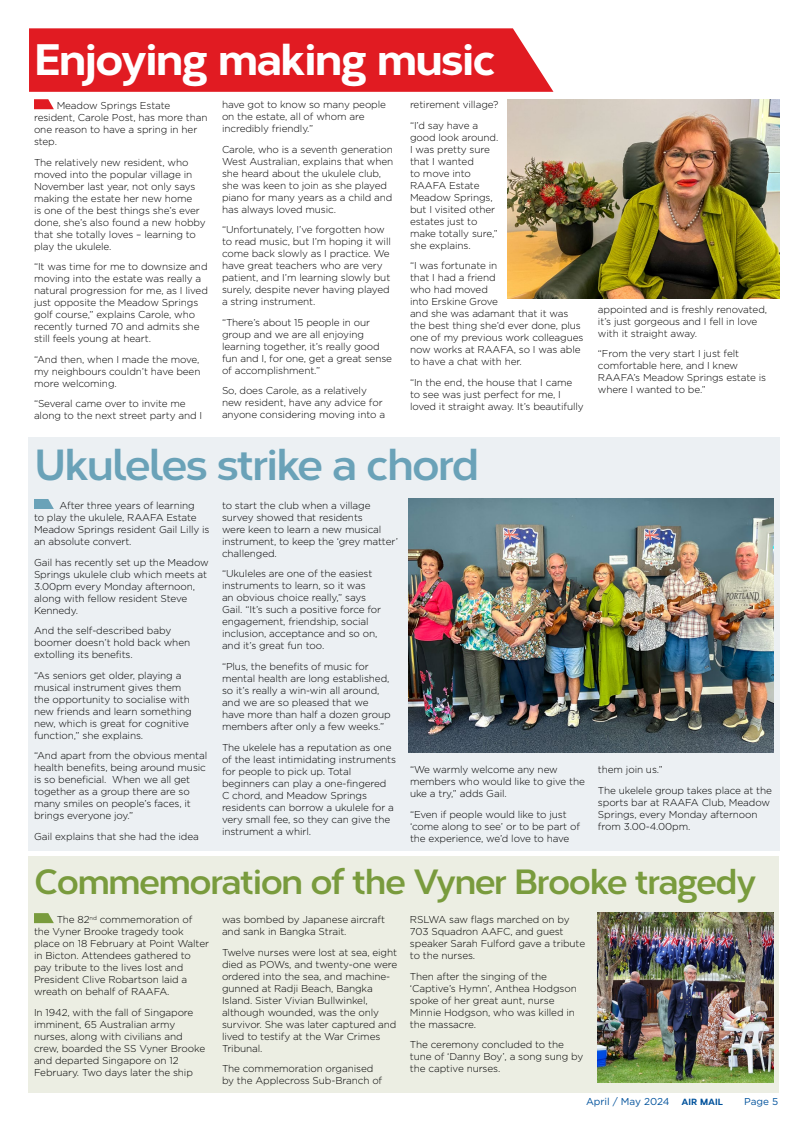
<style>
.page{position:relative;width:808px;height:1134px;background:#fff}
.page>*{position:absolute;margin:0;border:0;box-sizing:border-box;transform-origin:0 0}
.t1{font:800 44px "Corbert";letter-spacing:-.03em;color:#fff}
.t2{font:700 43.5px "Corbert";letter-spacing:-.04em;color:#6aa2b8}
.t3{font:700 35px "Corbert";letter-spacing:-.04em;color:#799b3d}
.t4{font:300 10px/12px "Gotham";letter-spacing:-.01em;color:#000}
.t5{font:10px "Gotham";color:#00529c}
.s1{font-family:"Corbert";font-weight:800;font-size:9px}
</style>
<div class="page">
<div style="left:28px;top:437px;width:752px;height:413px;background:#ecf0f3"></div>
<div style="left:28px;top:856px;width:750px;height:236px;background:#eceee3"></div>
<div style="left:29px;top:28px;width:524px;height:64px;background:#e11b22"></div>
<svg style="left:34px;top:99px;width:20px;height:10px"></svg>
<svg style="left:34px;top:499px;width:20px;height:10px"></svg>
<img style="left:507px;top:99px;width:273px;height:199px">
<img style="left:409px;top:499px;width:365px;height:253px">
<svg style="left:34px;top:913px;width:20px;height:10px"></svg>
<img style="left:598px;top:913px;width:176px;height:169px">
<h1 class="t1" style="left:34px;top:25px;width:463px">Enjoying making music</h1>
<p class="t4" style="left:34px;top:100px;width:175px;text-indent:23px">Meadow Springs Estate resident, Carole Post, has more than one reason to have a spring in her step.</p>
<p class="t4" style="left:34px;top:156px;width:173px">The relatively new resident, who moved into the popular village in<br>November last year, not only says making the estate her new home<br>is one of the best things she’s ever done, she’s also found a new hobby that she totally loves – learning to play the ukulele.</p>
<p class="t4" style="left:34px;top:261px;width:175px">“It was time for me to downsize and moving into the estate was really a natural progression for me, as I lived just opposite the Meadow Springs golf course,” explains Carole, who recently turned 70 and admits she still feels young at heart.</p>
<p class="t4" style="left:34px;top:353px;width:168px;text-align:justify">“And then, when I made the move, my neighbours couldn’t have been more welcoming.</p>
<p class="t4" style="left:34px;top:398px;width:170px">“Several came over to invite me along to the next street party and I</p>
<p class="t4" style="left:222px;top:99px;width:166px">have got to know so many people on the estate, all of whom are incredibly friendly.”</p>
<p class="t4" style="left:222px;top:143px;width:173px">Carole, who is a seventh generation<br>West Australian, explains that when she heard about the ukulele club, she was keen to join as she played piano for many years as a child and has always loved music.</p>
<p class="t4" style="left:222px;top:224px;width:170px">“Unfortunately, I’ve forgotten how to read music, but I’m hoping it will come back slowly as I practice. We have great teachers who are very patient, and I’m learning slowly but surely, despite never having played a string instrument.</p>
<p class="t4" style="left:222px;top:316px;width:172px">“There’s about 15 people in our group and we are all enjoying learning together, it’s really good fun and I, for one, get a great sense of accomplishment.”</p>
<p class="t4" style="left:222px;top:385px;width:165px">So, does Carole, as a relatively new resident, have any advice for anyone considering moving into a</p>
<p class="t4" style="left:410px;top:94px;width:90px;line-height:20.5px">retirement village? “I’d say have a</p>
<p class="t4" style="left:410px;top:131px;width:90px">good look around.<br>I was pretty sure that I wanted<br>to move into<br>RAAFA Estate<br>Meadow Springs, but I visited other estates just to make totally sure,” she explains.</p>
<p class="t4" style="left:410px;top:260px;width:175px">“I was fortunate in<br>that I had a friend<br>who had moved<br>into Erskine Grove<br>and she was adamant that it was the best thing she’d ever done, plus one of my previous work colleagues now works at RAAFA, so I was able to have a chat with her.</p>
<p class="t4" style="left:410px;top:376px;width:175px">“In the end, the house that I came to see was just perfect for me, I loved it straight away. It’s beautifully</p>
<p class="t4" style="left:598px;top:303px;width:171px">appointed and is freshly renovated, it’s just gorgeous and I fell in love with it straight away.</p>
<p class="t4" style="left:598px;top:348px;width:170px">“From the very start I just felt comfortable here, and I knew<br>RAAFA’s Meadow Springs estate is where I wanted to be.”</p>
<h2 class="t2" style="left:34px;top:431px;width:446px">Ukuleles strike a chord</h2>
<p class="t4" style="left:34px;top:499px;width:177px;text-indent:26px">After three years of learning<br>to play the ukulele, RAAFA Estate<br>Meadow Springs resident Gail Lilly is an absolute convert.</p>
<p class="t4" style="left:34px;top:556px;width:176px">Gail has recently set up the Meadow<br>Springs ukulele club which meets at<br>3.00pm every Monday afternoon, along with fellow resident Steve<br>Kennedy.</p>
<p class="t4" style="left:34px;top:624px;width:158px">And the self-described baby boomer doesn’t hold back when extolling its benefits.</p>
<p class="t4" style="left:34px;top:669px;width:159px">“As seniors get older, playing a musical instrument gives them the opportunity to socialise with new friends and learn something new, which is great for cognitive function,” she explains.</p>
<p class="t4" style="left:34px;top:749px;width:175px">“And apart from the obvious mental health benefits, being around music is so beneficial. When we all get together as a group there are so many smiles on people’s faces, it brings everyone joy.”</p>
<p class="t4" style="left:34px;top:830px;width:166px">Gail explains that she had the idea</p>
<p class="t4" style="left:222px;top:499px;width:177px">to start the club when a village survey showed that residents<br>were keen to learn a new musical instrument, to keep the ‘grey matter’ challenged.</p>
<p class="t4" style="left:222px;top:568px;width:161px">“Ukuleles are one of the easiest instruments to learn, so it was<br>an obvious choice really,” says<br>Gail. “It’s such a positive force for engagement, friendship, social inclusion, acceptance and so on, and it’s great fun too.</p>
<p class="t4" style="left:222px;top:660px;width:170px">“Plus, the benefits of music for mental health are long established, so it’s really a win-win all around, and we are so pleased that we have more than half a dozen group members after only a few weeks.”</p>
<p class="t4" style="left:222px;top:741px;width:176px">The ukelele has a reputation as one of the least intimidating instruments for people to pick up. Total beginners can play a one-fingered<br>C chord, and Meadow Springs residents can borrow a ukulele for a very small fee, so they can give the instrument a whirl.</p>
<p class="t4" style="left:598px;top:759px;width:175px;line-height:20.5px">them join us.”<br>The ukelele group takes place at the</p>
<p class="t4" style="left:598px;top:796px;width:173px">sports bar at RAAFA Club, Meadow<br>Springs, every Monday afternoon from 3.00-4.00pm.</p>
<h3 class="t3" style="left:34px;top:855px;width:724px">Commemoration of the Vyner Brooke tragedy</h3>
<p class="t4" style="left:34px;top:913px;width:177px;text-indent:23px">The 82<sup>nd</sup> commemoration of the Vyner Brooke tragedy took place on 18 February at Point Walter in Bicton. Attendees gathered to pay tribute to the lives lost and<br>President Clive Robartson laid a wreath on behalf of RAAFA.</p>
<p class="t4" style="left:34px;top:1006px;width:173px">In 1942, with the fall of Singapore imminent, 65 Australian army nurses, along with civilians and crew, boarded the SS Vyner Brooke and departed Singapore on 12<br>February. Two days later the ship</p>
<p class="t4" style="left:410px;top:763px;width:176px">“We warmly welcome any new members who would like to give the uke a try,” adds Gail.</p>
<p class="t4" style="left:410px;top:808px;width:171px">“Even if people would like to just ‘come along to see’ or to be part of the experience, we’d love to have</p>
<p class="t4" style="left:410px;top:913px;width:177px">RSLWA saw flags marched on by<br>703 Squadron AAFC, and guest speaker Sarah Fulford gave a tribute to the nurses.</p>
<p class="t4" style="left:410px;top:970px;width:168px">Then after the singing of the ‘Captive’s Hymn’, Anthea Hodgson spoke of her great aunt, nurse<br>Minnie Hodgson, who was killed in the massacre.</p>
<p class="t4" style="left:410px;top:1038px;width:175px">The ceremony concluded to the tune of ‘Danny Boy’, a song sung by the captive nurses.</p>
<p class="t4" style="left:222px;top:913px;width:165px">was bombed by Japanese aircraft and sank in Bangka Strait.</p>
<p class="t4" style="left:222px;top:946px;width:177px">Twelve nurses were lost at sea, eight died as POWs, and twenty-one were ordered into the sea, and machine&shy;gunned at Radji Beach, Bangka<br>Island. Sister Vivian Bullwinkel, although wounded, was the only survivor. She was later captured and lived to testify at the War Crimes<br>Tribunal.</p>
<p class="t4" style="left:222px;top:1062px;width:162px">The commemoration organised by the Applecross Sub-Branch of</p>
<p class="t5" style="left:586px;top:1096px;width:139px">April / May 2024 <span class="s1">AIR MAIL</span></p>
<p class="t5" style="left:744px;top:1096px;width:36px">Page 5</p>
</div>
